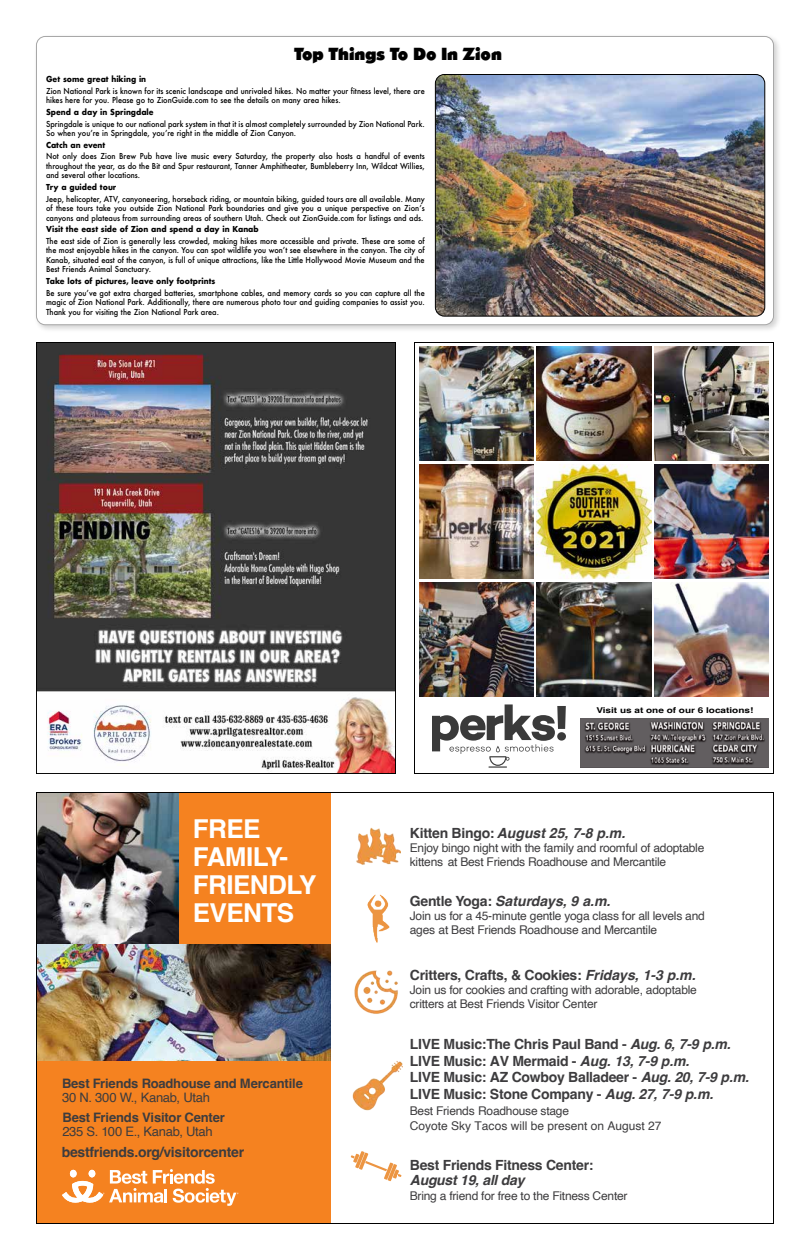
<style>
.page{position:relative;width:810px;height:1260px;background:#fff}
.page>*{position:absolute;margin:0;border:0;box-sizing:border-box;transform-origin:0 0}
.t1{font:700 26px/28px "Helvetica";letter-spacing:-.02em;color:#fff}
.t2{font:800 17px "Opine";color:#000}
.t3{font:700 14px/16.7px "Helvetica";letter-spacing:-.02em;color:#3d3c3e}
.t4{font:italic 700 14px "Helvetica";color:#3d3c3e}
.t5{font:italic 700 14px "Helvetica";letter-spacing:-.02em;color:#3d3c3e}
.t6{font:700 13px "Helvetica";letter-spacing:-.01em;color:#3d3c3e}
.t7{font:13px "Helvetica";letter-spacing:-.02em;color:#3d3c3e}
.t8{font:12px/14px "Helvetica";letter-spacing:-.02em;color:#3d3c3e}
.t9{font:12px/14.4px "Helvetica";color:#3d3c3e}
.t10{font:500 8px/9.5px "Futura";color:#000;text-align:justify;scale:.93 1}
.t11{font:700 8px "Futura";color:#000;scale:.93 1}
.t12{font:700 8px "Helvetica";color:#000;scale:1.25 1}
.s1{font-style:normal}
.s2{font-style:italic}
</style>
<div class="page">
<div style="left:34px;top:34px;width:748px;height:300px;background:#000;opacity:.5"></div>
<div style="left:36px;top:36px;width:738px;height:289px;background:#fff;border-radius:9px"></div>
<img style="left:435px;top:74px;width:330px;height:241px">
<div style="left:435px;top:74px;width:330px;height:243px;border:1px solid #000;border-radius:9px"></div>
<div style="left:36px;top:1059px;width:295px;height:165px;background:#f58220"></div>
<div style="left:179px;top:792px;width:152px;height:157px;background:#f58220"></div>
<img style="left:356px;top:827px;width:44px;height:38px">
<img style="left:367px;top:894px;width:23px;height:49px">
<img style="left:354px;top:970px;width:44px;height:44px">
<img style="left:352px;top:1061px;width:50px;height:50px">
<img style="left:38px;top:794px;width:141px;height:151px">
<img style="left:38px;top:945px;width:293px;height:116px">
<svg style="left:62px;top:1169px;width:176px;height:37px"></svg>
<svg style="left:351px;top:1151px;width:50px;height:30px"></svg>
<img style="left:38px;top:344px;width:356px;height:428px">
<div style="left:36px;top:342px;width:360px;height:432px;border:1px solid #000"></div>
<div style="left:414px;top:342px;width:360px;height:432px;border:1px solid #000"></div>
<img style="left:419px;top:346px;width:114px;height:115px">
<img style="left:419px;top:464px;width:114px;height:115px">
<img style="left:419px;top:582px;width:114px;height:115px">
<img style="left:537px;top:346px;width:114px;height:115px">
<img style="left:537px;top:464px;width:114px;height:115px">
<img style="left:537px;top:582px;width:114px;height:115px">
<img style="left:654px;top:346px;width:115px;height:115px">
<img style="left:654px;top:464px;width:115px;height:115px">
<img style="left:654px;top:582px;width:115px;height:115px">
<img style="left:581px;top:718px;width:188px;height:50px">
<svg style="left:432px;top:705px;width:134px;height:63px"></svg>
<h2 class="t2" style="left:294px;top:45px;width:209px">Top Things To Do In Zion</h2>
<p class="t11" style="left:46px;top:73px;width:109px">Get some great hiking in</p>
<p class="t10" style="left:46px;top:86px;width:409px">Zion National Park is known for its scenic landscape and unrivaled hikes. No matter your fitness level, there are hikes here for you. Please go to ZionGuide.com to see the details on many area hikes.</p>
<p class="t11" style="left:46px;top:106px;width:117px">Spend a day in Springdale</p>
<p class="t10" style="left:46px;top:119px;width:409px">Springdale is unique to our national park system in that it is almost completely surrounded by Zion National Park.<br>So when you’re in Springdale, you’re right in the middle of Zion Canyon.</p>
<p class="t11" style="left:46px;top:139px;width:65px">Catch an event</p>
<p class="t10" style="left:46px;top:152px;width:409px">Not only does Zion Brew Pub have live music every Saturday, the property also hosts a handful of events throughout the year, as do the Bit and Spur restaurant, Tanner Amphitheater, Bumbleberry Inn, Wildcat Willies, and several other locations.</p>
<p class="t11" style="left:46px;top:181px;width:77px">Try a guided tour</p>
<p class="t10" style="left:46px;top:194px;width:409px">Jeep, helicopter, ATV, canyoneering, horseback riding, or mountain biking, guided tours are all available. Many of these tours take you outside Zion National Park boundaries and give you a unique perspective on Zion’s canyons and plateaus from surrounding areas of southern Utah. Check out ZionGuide.com for listings and ads.</p>
<p class="t11" style="left:46px;top:223px;width:230px">Visit the east side of Zion and spend a day in Kanab</p>
<p class="t10" style="left:46px;top:236px;width:409px">The east side of Zion is generally less crowded, making hikes more accessible and private. These are some of the most enjoyable hikes in the canyon. You can spot wildlife you won’t see elsewhere in the canyon. The city of Kanab, situated east of the canyon, is full of unique attractions, like the Little Hollywood Movie Museum and the Best Friends Animal Sanctuary.</p>
<p class="t11" style="left:46px;top:275px;width:184px">Take lots of pictures, leave only footprints</p>
<p class="t10" style="left:46px;top:288px;width:409px">Be sure you’ve got extra charged batteries, smartphone cables, and memory cards so you can capture all the magic of Zion National Park. Additionally, there are numerous photo tour and guiding companies to assist you.<br>Thank you for visiting the Zion National Park area.</p>
<p class="t12" style="left:596px;top:705px;width:127px">Visit us at one of our 6 locations!</p>
<h1 class="t1" style="left:193px;top:818px;width:125px">FREE<br>FAMILY-<br>FRIENDLY<br>EVENTS</h1>
<h3 class="t6" style="left:62px;top:1076px;width:242px">Best Friends Roadhouse and Mercantile</h3>
<h3 class="t7" style="left:62px;top:1088px;width:149px">30 N. 300 W., Kanab, Utah</h3>
<h3 class="t6" style="left:62px;top:1110px;width:164px">Best Friends Visitor Center</h3>
<h3 class="t7" style="left:62px;top:1122px;width:152px">235 S. 100 E., Kanab, Utah</h3>
<h3 class="t3" style="left:62px;top:1145px;width:184px">bestfriends.org/visitorcenter</h3>
<h3 class="t4" style="left:410px;top:825px;width:217px"><span class="s1">Kitten Bingo:</span> August 25, 7-8 p.m.</h3>
<h3 class="t8" style="left:410px;top:841px;width:296px">Enjoy bingo night with the family and roomful of adoptable kittens at Best Friends Roadhouse and Mercantile</h3>
<h3 class="t4" style="left:410px;top:893px;width:202px"><span class="s1">Gentle Yoga:</span> Saturdays, 9 a.m.</h3>
<h3 class="t8" style="left:410px;top:909px;width:297px">Join us for a 45-minute gentle yoga class for all levels and ages at Best Friends Roadhouse and Mercantile</h3>
<h3 class="t3" style="left:410px;top:969px;width:287px">Critters, Crafts, &amp; Cookies: <span class="s2">Fridays, 1-3 p.m.</span></h3>
<h3 class="t8" style="left:410px;top:983px;width:289px">Join us for cookies and crafting with adorable, adoptable critters at Best Friends Visitor Center</h3>
<h3 class="t3" style="left:410px;top:1037px;width:322px">LIVE Music:The Chris Paul Band - <span class="s2">Aug. 6, 7-9 p.m.</span></h3>
<h3 class="t3" style="left:410px;top:1054px;width:341px">LIVE Music: AV Mermaid - <span class="s2">Aug. 13, 7-9 p.m.<br></span>LIVE Music: AZ Cowboy Balladeer - <span class="s2">Aug. 20, 7-9 p.m.<br></span>LIVE Music: Stone Company - <span class="s2">Aug. 27, 7-9 p.m.</span></h3>
<h3 class="t9" style="left:410px;top:1104px;width:253px">Best Friends Roadhouse stage<br>Coyote Sky Tacos will be present on August 27</h3>
<h3 class="t3" style="left:410px;top:1158px;width:185px">Best Friends Fitness Center:</h3>
<h3 class="t5" style="left:410px;top:1171px;width:116px">August 19, all day</h3>
<h3 class="t8" style="left:410px;top:1189px;width:219px">Bring a friend for free to the Fitness Center</h3>
</div>
